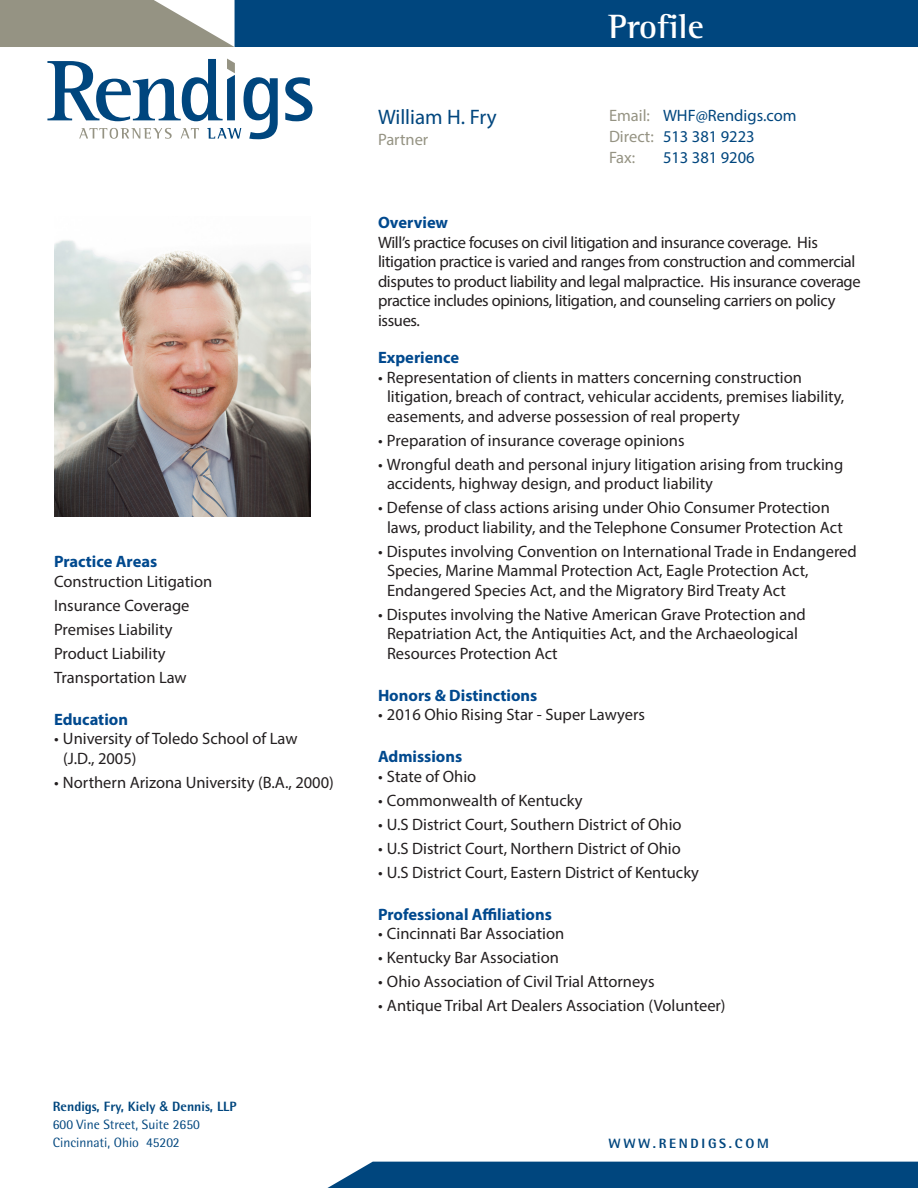
<style>
.page{position:relative;width:918px;height:1188px;background:#fff}
.page>*{position:absolute;margin:0;border:0;box-sizing:border-box;transform-origin:0 0}
.t1{font:700 34.5px "Rotis Semi Serif";color:#fff}
.t2{font:21px "Myriad Pro";color:#00467e}
.Bullet{font:16.5px/19.5px "Myriad Pro";color:#231f20}
.Body{font:16.5px/19.5px "Myriad Pro";letter-spacing:-.02em;color:#231f20}
.Subhead{font:700 16.5px "Myriad Pro";color:#01498e}
.Practice_Areas{font:16.5px "Myriad Pro";color:#231f20}
.t3{font:16.5px "Myriad Pro";color:#00467e}
.t4{font:16.5px "Myriad Pro";color:#959383}
.t5{font:13.5px/18px "Rotis Semi Sans";color:#00467e}
.t6{font:800 13.5px "Rotis Semi Sans";letter-spacing:.2em;color:#00467e}
.s1{font-weight:800}
.s2{font-family:"Helvetica Neue";font-weight:500}
.s3{color:#959383}
</style>
<div class="page">
<svg style="left:0;top:0;width:918px;height:47px;background:#2a5e84"></svg>
<div style="left:327px;top:1162px;width:591px;height:26px;background:#00467e"></div>
<svg style="left:285px;top:77px;width:27px;height:44px"></svg>
<svg style="left:47px;top:59px;width:231px;height:80px"></svg>
<img style="left:54px;top:240px;width:256px;height:276px">
<p class="Subhead" style="left:54px;top:551px;width:105px">Practice Areas</p>
<p class="Practice_Areas" style="left:54px;top:571px;width:160px">Construction Litigation</p>
<p class="Practice_Areas" style="left:54px;top:595px;width:137px">Insurance Coverage</p>
<p class="Practice_Areas" style="left:54px;top:619px;width:120px">Premises Liability</p>
<p class="Practice_Areas" style="left:54px;top:643px;width:113px">Product Liability</p>
<p class="Practice_Areas" style="left:54px;top:667px;width:134px">Transportation Law</p>
<p class="Subhead" style="left:54px;top:709px;width:76px">Education</p>
<p class="Bullet" style="left:63px;top:729px;width:236px;text-indent:-9px">• University of Toledo School of Law (J.D., 2005)</p>
<p class="Bullet" style="left:54px;top:772px;width:281px">• Northern Arizona University (B.A., 2000)</p>
<p class="t5" style="left:53px;top:1098px;width:185px"><span class="s1">Rendigs, Fry, Kiely</span> <span class="s2">&amp;</span> <span class="s1">Dennis, LLP<br></span>600 Vine Street, Suite 2650<br>Cincinnati, Ohio 45202</p>
<p class="t2" style="left:378px;top:104px;width:120px">William H. Fry</p>
<p class="t4" style="left:378px;top:130px;width:52px">Partner</p>
<p class="t1" style="left:609px;top:5px;width:97px">Profile</p>
<p class="t3" style="left:609px;top:105px;width:189px"><span class="s3">Email:</span> WHF@Rendigs.com</p>
<p class="t3" style="left:609px;top:126px;width:147px"><span class="s3">Direct:</span> 513 381 9223</p>
<p class="t4" style="left:609px;top:147px;width:28px">Fax:</p>
<p class="t3" style="left:663px;top:147px;width:93px">513 381 9206</p>
<p class="Subhead" style="left:378px;top:212px;width:72px">Overview</p>
<p class="Body" style="left:378px;top:232px;width:484px">Will’s practice focuses on civil litigation and insurance coverage. His litigation practice is varied and ranges from construction and commercial disputes to product liability and legal malpractice. His insurance coverage practice includes opinions, litigation, and counseling carriers on policy issues.</p>
<p class="Subhead" style="left:378px;top:347px;width:83px">Experience</p>
<p class="Bullet" style="left:387px;top:367px;width:459px;text-indent:-9px">• Representation of clients in matters concerning construction litigation, breach of contract, vehicular accidents, premises liability, easements, and adverse possession of real property</p>
<p class="Bullet" style="left:378px;top:430px;width:308px">• Preparation of insurance coverage opinions</p>
<p class="Bullet" style="left:387px;top:454px;width:458px;text-indent:-9px">• Wrongful death and personal injury litigation arising from trucking accidents, highway design, and product liability</p>
<p class="Bullet" style="left:387px;top:498px;width:457px;text-indent:-9px">• Defense of class actions arising under Ohio Consumer Protection laws, product liability, and the Telephone Consumer Protection Act</p>
<p class="Bullet" style="left:387px;top:541px;width:471px;text-indent:-9px">• Disputes involving Convention on International Trade in Endangered<br>Species, Marine Mammal Protection Act, Eagle Protection Act,<br>Endangered Species Act, and the Migratory Bird Treaty Act</p>
<p class="Bullet" style="left:387px;top:604px;width:420px;text-indent:-9px">• Disputes involving the Native American Grave Protection and<br>Repatriation Act, the Antiquities Act, and the Archaeological<br>Resources Protection Act</p>
<p class="Subhead" style="left:378px;top:685px;width:161px">Honors &amp; Distinctions</p>
<p class="Bullet" style="left:378px;top:705px;width:268px">• 2016 Ohio Rising Star - Super Lawyers</p>
<p class="Subhead" style="left:378px;top:746px;width:86px">Admissions</p>
<p class="Bullet" style="left:378px;top:766px;width:100px">• State of Ohio</p>
<p class="Bullet" style="left:378px;top:790px;width:206px">• Commonwealth of Kentucky</p>
<p class="Bullet" style="left:378px;top:814px;width:305px">• U.S District Court, Southern District of Ohio</p>
<p class="Bullet" style="left:378px;top:838px;width:304px">• U.S District Court, Northern District of Ohio</p>
<p class="Bullet" style="left:378px;top:862px;width:323px">• U.S District Court, Eastern District of Kentucky</p>
<p class="Subhead" style="left:378px;top:904px;width:175px">Professional Affiliations</p>
<p class="Bullet" style="left:378px;top:924px;width:188px">• Cincinnati Bar Association</p>
<p class="Bullet" style="left:378px;top:948px;width:183px">• Kentucky Bar Association</p>
<p class="Bullet" style="left:378px;top:972px;width:278px">• Ohio Association of Civil Trial Attorneys</p>
<p class="Bullet" style="left:378px;top:996px;width:349px">• Antique Tribal Art Dealers Association (Volunteer)</p>
<p class="t6" style="left:608px;top:1135px;width:162px">WWW.RENDIGS.COM</p>
</div>
